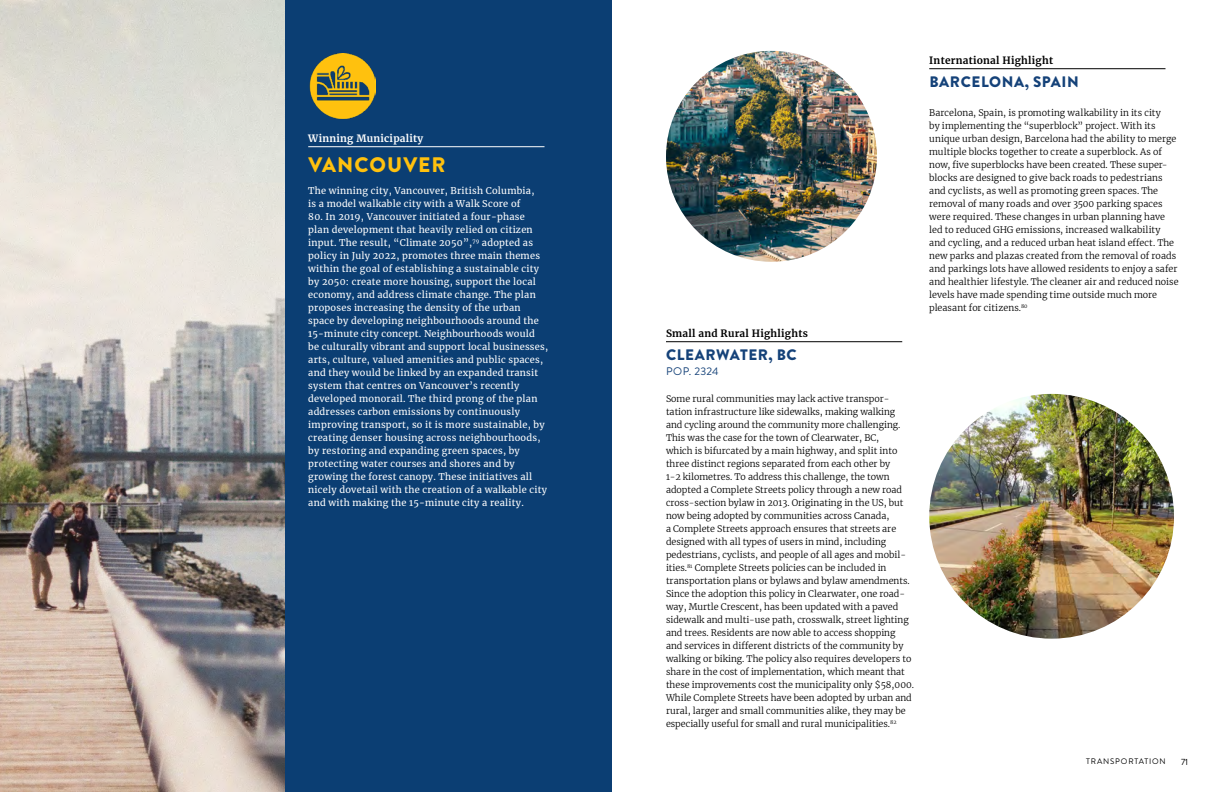
<style>
.page{position:relative;width:1224px;height:792px;background:#fff}
.page>*{position:absolute;margin:0;border:0;box-sizing:border-box;transform-origin:0 0}
.t1{font:900 21px "Brandon Grotesque";letter-spacing:.05em;color:#ffc10e}
.t2{font:900 15.2px "Brandon Grotesque";letter-spacing:.04em;color:#154279}
.t3{font:11px "Brandon Grotesque";letter-spacing:.03em;color:#154279}
.t4{font:700 10px "Merriweather";letter-spacing:.025em;color:#000}
.t5{font:700 10px "Merriweather";letter-spacing:.025em;color:#fff}
.t6{font:9.2px/13px "Merriweather";letter-spacing:.025em;color:#fff}
.t7{font:300 9px/13px "Merriweather";color:#000}
.t8{font:9px "Brandon Grotesque";color:#000}
.t9{font:8px "Brandon Grotesque";letter-spacing:.1em;color:#000}
</style>
<div class="page">
<div style="left:0;top:0;width:612px;height:792px;background:#0b3e73"></div>
<hr style="left:308px;top:146px;width:236px;height:1px;background:#fff">
<img style="left:309px;top:53px;width:66px;height:66px">
<img style="left:0;top:0;width:284px;height:792px">
<hr style="left:929px;top:68px;width:237px;height:1px;background:#000">
<hr style="left:666px;top:341px;width:236px;height:1px;background:#000">
<img style="left:666px;top:51px;width:211px;height:211px;border-radius:105px">
<img style="left:929px;top:394px;width:245px;height:245px;border-radius:122px">
<p class="t5" style="left:308px;top:131px;width:117px">Winning Municipality</p>
<h1 class="t1" style="left:308px;top:149px;width:139px">VANCOUVER</h1>
<p class="t6" style="left:308px;top:184px;width:228px">The winning city, Vancouver, British Columbia, is a model walkable city with a Walk Score of</p>
<p class="t6" style="left:308px;top:210px;width:241px">80. In 2019, Vancouver initiated a four-phase<br>plan development that heavily relied on citizen input. The result, “Climate 2050”,<sup>79</sup> adopted as policy in July 2022, promotes three main themes within the goal of establishing a sustainable city by 2050: create more housing, support the local economy, and address climate change. The plan proposes increasing the density of the urban space by developing neighbourhoods around the 15-minute city concept. Neighbourhoods would<br>be culturally vibrant and support local businesses, arts, culture, valued amenities and public spaces, and they would be linked by an expanded transit system that centres on Vancouver’s recently developed monorail. The third prong of the plan addresses carbon emissions by continuously improving transport, so it is more sustainable, by creating denser housing across neighbourhoods, by restoring and expanding green spaces, by protecting water courses and shores and by growing the forest canopy. These initiatives all nicely dovetail with the creation of a walkable city and with making the 15-minute city a reality.</p>
<p class="t4" style="left:666px;top:326px;width:143px">Small and Rural Highlights</p>
<h2 class="t2" style="left:666px;top:344px;width:132px">CLEARWATER, BC</h2>
<p class="t3" style="left:666px;top:364px;width:54px">POP. 2324</p>
<p class="t7" style="left:666px;top:392px;width:249px">Some rural communities may lack active transpor&shy;tation infrastructure like sidewalks, making walking and cycling around the community more challenging.<br>This was the case for the town of Clearwater, BC,<br>which is bifurcated by a main highway, and split into three distinct regions separated from each other by<br>1-2 kilometres. To address this challenge, the town adopted a Complete Streets policy through a new road cross-section bylaw in 2013. Originating in the US, but now being adopted by communities across Canada,<br>a Complete Streets approach ensures that streets are designed with all types of users in mind, including pedestrians, cyclists, and people of all ages and mobil&shy;ities.<sup>81</sup> Complete Streets policies can be included in transportation plans or bylaws and bylaw amendments.<br>Since the adoption this policy in Clearwater, one road&shy;way, Murtle Crescent, has been updated with a paved sidewalk and multi-use path, crosswalk, street lighting and trees. Residents are now able to access shopping and services in different districts of the community by walking or biking. The policy also requires developers to share in the cost of implementation, which meant that these improvements cost the municipality only $58,000.<br>While Complete Streets have been adopted by urban and rural, larger and small communities alike, they may be especially useful for small and rural municipalities.<sup>82</sup></p>
<p class="t4" style="left:929px;top:53px;width:125px">International Highlight</p>
<h2 class="t2" style="left:929px;top:71px;width:151px">BARCELONA, SPAIN</h2>
<p class="t7" style="left:929px;top:106px;width:251px">Barcelona, Spain, is promoting walkability in its city<br>by implementing the “superblock” project. With its unique urban design, Barcelona had the ability to merge multiple blocks together to create a superblock. As of now, five superblocks have been created. These super&shy;blocks are designed to give back roads to pedestrians and cyclists, as well as promoting green spaces. The removal of many roads and over 3500 parking spaces were required. These changes in urban planning have led to reduced GHG emissions, increased walkability and cycling, and a reduced urban heat island effect. The new parks and plazas created from the removal of roads and parkings lots have allowed residents to enjoy a safer and healthier lifestyle. The cleaner air and reduced noise levels have made spending time outside much more pleasant for citizens.<sup>80</sup></p>
<p class="t9" style="left:1086px;top:756px;width:31px">TRANSPO</p>
<p class="t9" style="left:1128px;top:756px;width:39px">RTATION</p>
<p class="t8" style="left:1181px;top:756px;width:9px">71</p>
</div>
